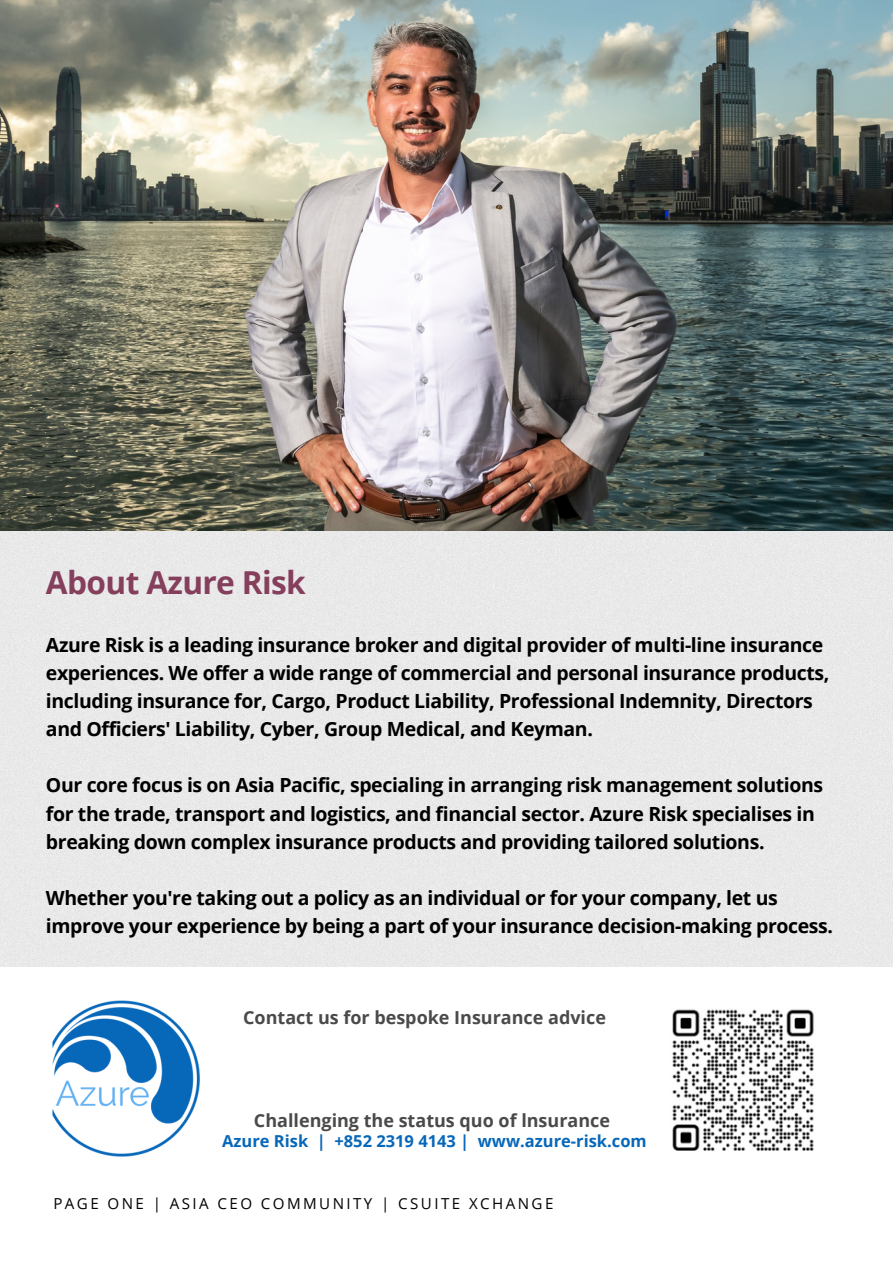
<style>
.page{position:relative;width:893px;height:1264px;background:#fff}
.page>*{position:absolute;margin:0;border:0;box-sizing:border-box;transform-origin:0 0}
.t1{font:700 31.65px "Open Sans";letter-spacing:-.02em;color:#853f5c}
.t2{font:700 19.5px/28px "Open Sans";letter-spacing:-.02em;color:#000}
.t3{font:700 18px "Open Sans";color:#4a4a4a}
.t4{font:700 16.5px "Open Sans";color:#0767b9}
.t5{font:15.15px "Open Sans";letter-spacing:.16em;color:#000}
</style>
<div class="page">
<div style="left:0;top:530px;width:892px;height:436px;background:#e9e9e9"></div>
<img style="left:52px;top:1000px;width:148px;height:157px">
<img style="left:672px;top:1009px;width:142px;height:141px">
<img style="left:0;top:0;width:892px;height:530px">
<p class="t1" style="left:46px;top:560px;width:261px">About Azure Risk</p>
<p class="t2" style="left:46px;top:630px;width:785px">Azure Risk is a leading insurance broker and digital provider of multi-line insurance experiences. We offer a wide range of commercial and personal insurance products, including insurance for, Cargo, Product Liability, Professional Indemnity, Directors and Officiers' Liability, Cyber, Group Medical, and Keyman.</p>
<p class="t2" style="left:46px;top:770px;width:778px">Our core focus is on Asia Pacific, specialing in arranging risk management solutions for the trade, transport and logistics, and financial sector. Azure Risk specialises in breaking down complex insurance products and providing tailored solutions.</p>
<p class="t2" style="left:46px;top:883px;width:788px">Whether you're taking out a policy as an individual or for your company, let us improve your experience by being a part of your insurance decision-making process.</p>
<p class="t3" style="left:243px;top:1004px;width:364px">Contact us for bespoke Insurance advice</p>
<p class="t3" style="left:254px;top:1108px;width:357px">Challenging the status quo of lnsurance</p>
<p class="t4" style="left:222px;top:1129px;width:426px">Azure Risk | +852 2319 4143 | www.azure-risk.com</p>
<p class="t5" style="left:53px;top:1192px;width:501px">PAGE ONE | ASIA CEO COMMUNITY | CSUITE XCHANGE</p>
</div>
